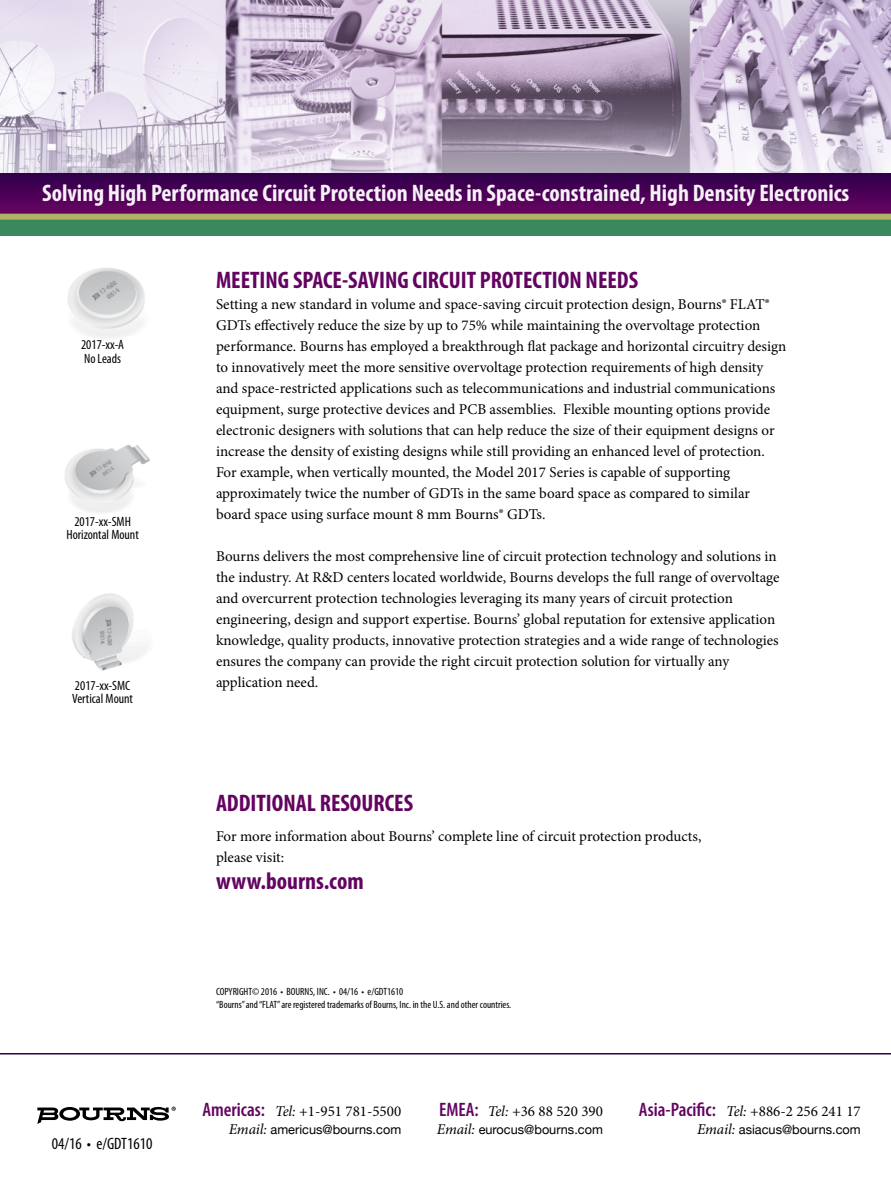
<style>
.page{position:relative;width:891px;height:1188px;background:#fff}
.page>*{position:absolute;margin:0;border:0;box-sizing:border-box;transform-origin:0 0}
.t1{font:700 condensed 24px "Myriad Pro";color:#fff}
.t2{font:700 condensed 24px "Myriad Pro";color:#630460}
.t3{font:condensed 16.5px "Myriad Pro";color:#000}
.t4{font:15px/21px "Minion Pro";color:#000}
.t5{font:condensed 13.5px/13.5px "Myriad Pro";color:#000}
.t6{font:12.75px "Helvetica Neue";color:#000}
.t7{font:condensed 10.5px/12.6px "Myriad Pro";color:#000}
.s1{font-family:"Myriad Pro";font-weight:600;font-stretch:condensed;font-size:19.5px;color:#630460}
.s2{font-style:italic}
.s3{font-family:"Minion Pro";font-style:italic;font-size:15px}
</style>
<div class="page">
<img style="left:0;top:0;width:891px;height:173px">
<svg style="left:37px;top:1107px;width:139px;height:17px"></svg>
<svg style="left:0;top:173px;width:891px;height:41px;background:#4b0256"></svg>
<div style="left:0;top:218px;width:891px;height:17px;background:#3c885d"></div>
<div style="left:0;top:214px;width:891px;height:6px;background:#b0b465"></div>
<img style="left:65px;top:268px;width:85px;height:403px">
<hr style="left:0;top:1053px;width:891px;height:1px;background:#32004b">
<h1 class="t1" style="left:42px;top:180px;width:809px">Solving High Performance Circuit Protection Needs in Space-constrained, High Density Electronics</h1>
<p class="t5" style="left:81px;top:338px;width:45px">2017-xx-A<br>No Leads</p>
<p class="t5" style="left:66px;top:515px;width:74px;text-align:center">2017-xx-SMH<br>Horizontal Mount</p>
<p class="t5" style="left:72px;top:679px;width:62px">2017-xx-SMC<br>Vertical Mount</p>
<p class="t3" style="left:52px;top:1134px;width:102px">04/16 • e/GDT1610</p>
<h1 class="t2" style="left:216px;top:267px;width:424px">MEETING SPACE-SAVING CIRCUIT PROTECTION NEEDS</h1>
<p class="t4" style="left:216px;top:294px;width:572px">Setting a new standard in volume and space-saving circuit protection design, Bourns® FLAT® GDTs effectively reduce the size by up to 75% while maintaining the overvoltage protection performance. Bourns has employed a breakthrough flat package and horizontal circuitry design to innovatively meet the more sensitive overvoltage protection requirements of high density and space-restricted applications such as telecommunications and industrial communications equipment, surge protective devices and PCB assemblies. Flexible mounting options provide electronic designers with solutions that can help reduce the size of their equipment designs or increase the density of existing designs while still providing an enhanced level of protection.<br>For example, when vertically mounted, the Model 2017 Series is capable of supporting approximately twice the number of GDTs in the same board space as compared to similar board space using surface mount 8 mm Bourns® GDTs.</p>
<p class="t4" style="left:216px;top:546px;width:565px">Bourns delivers the most comprehensive line of circuit protection technology and solutions in the industry. At R&amp;D centers located worldwide, Bourns develops the full range of overvoltage and overcurrent protection technologies leveraging its many years of circuit protection engineering, design and support expertise. Bourns’ global reputation for extensive application knowledge, quality products, innovative protection strategies and a wide range of technologies ensures the company can provide the right circuit protection solution for virtually any application need.</p>
<h1 class="t2" style="left:216px;top:790px;width:199px">ADDITIONAL RESOURCES</h1>
<p class="t4" style="left:216px;top:826px;width:487px">For more information about Bourns’ complete line of circuit protection products, please visit:</p>
<h1 class="t2" style="left:216px;top:868px;width:149px">www.bourns.com</h1>
<p class="t7" style="left:216px;top:986px;width:297px">COPYRIGHT© 2016 • BOURNS, INC. • 04/16 • e/GDT1610<br>“Bourns” and “FLAT” are registered trademarks of Bourns, Inc. in the U.S. and other countries.</p>
<p class="t4" style="left:202px;top:1101px;width:200px"><span class="s1">Americas:</span> <span class="s2">Tel:</span> +1-951 781-5500</p>
<p class="t6" style="left:229px;top:1120px;width:174px"><span class="s3">Email:</span> americus@bourns.com</p>
<p class="t4" style="left:439px;top:1101px;width:165px"><span class="s1">EMEA:</span> <span class="s2">Tel:</span> +36 88 520 390</p>
<p class="t6" style="left:437px;top:1120px;width:168px"><span class="s3">Email:</span> eurocus@bourns.com</p>
<p class="t4" style="left:639px;top:1101px;width:223px"><span class="s1">Asia-Pacific:</span> <span class="s2">Tel:</span> +886-2 256 241 17</p>
<p class="t6" style="left:697px;top:1120px;width:165px"><span class="s3">Email:</span> asiacus@bourns.com</p>
</div>
